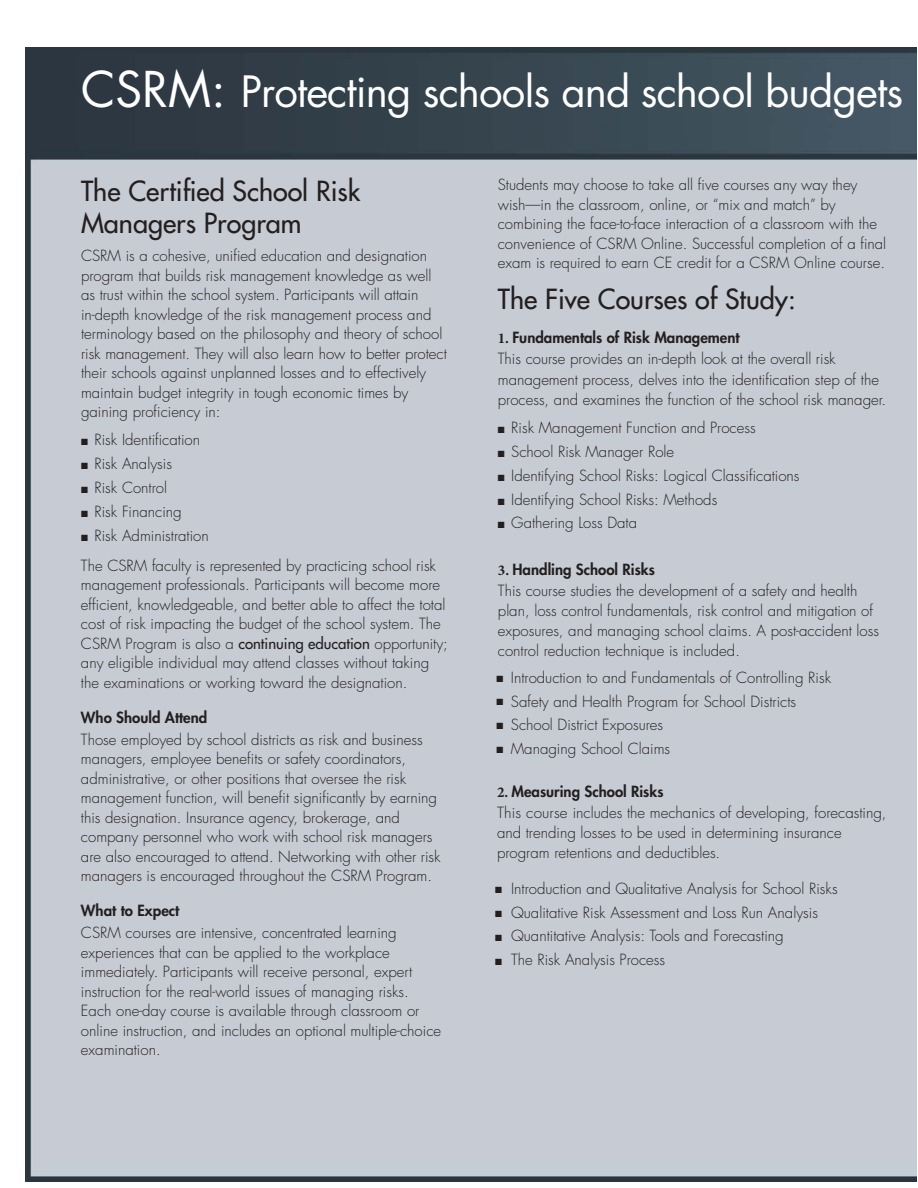
<style>
.page{position:relative;width:918px;height:1188px;background:#fff}
.page>*{position:absolute;margin:0;border:0;box-sizing:border-box;transform-origin:0 0}
.t1{font:42px "Futura";letter-spacing:-.02em;color:#fff}
.t2{font:27px/32.4px "Futura";color:#231f20}
.t3{font:300 15px/19.5px "Futura";color:#231f20}
.t4{font:800 15px "Futura";color:#231f20}
.s1{font-size:48px}
.s2{font-weight:400}
</style>
<div class="page">
<img style="left:25px;top:48px;width:891px;height:1134px">
<svg style="left:81px;top:439px;width:7px;height:6px"></svg>
<svg style="left:81px;top:463px;width:7px;height:6px"></svg>
<svg style="left:81px;top:487px;width:7px;height:6px"></svg>
<svg style="left:81px;top:510px;width:7px;height:7px"></svg>
<svg style="left:81px;top:534px;width:7px;height:7px"></svg>
<svg style="left:499px;top:334px;width:9px;height:9px"></svg>
<svg style="left:498px;top:427px;width:6px;height:6px"></svg>
<svg style="left:498px;top:451px;width:6px;height:6px"></svg>
<svg style="left:498px;top:474px;width:6px;height:7px"></svg>
<svg style="left:498px;top:498px;width:6px;height:7px"></svg>
<svg style="left:498px;top:522px;width:6px;height:6px"></svg>
<svg style="left:499px;top:566px;width:9px;height:9px"></svg>
<svg style="left:495px;top:887px;width:7px;height:6px"></svg>
<svg style="left:495px;top:911px;width:7px;height:6px"></svg>
<svg style="left:495px;top:935px;width:7px;height:6px"></svg>
<svg style="left:495px;top:958px;width:7px;height:7px"></svg>
<svg style="left:498px;top:787px;width:10px;height:10px"></svg>
<svg style="left:497px;top:675px;width:6px;height:7px"></svg>
<svg style="left:497px;top:699px;width:6px;height:6px"></svg>
<svg style="left:497px;top:723px;width:6px;height:6px"></svg>
<svg style="left:497px;top:747px;width:6px;height:6px"></svg>
<h1 class="t1" style="left:81px;top:72px;width:824px"><span class="s1">CSRM:</span> Protecting schools and school budgets</h1>
<h2 class="t2" style="left:81px;top:176px;width:281px">The Certified School Risk<br>Managers Program</h2>
<p class="t3" style="left:81px;top:247px;width:367px">CSRM is a cohesive, unified education and designation program that builds risk management knowledge as well as trust within the school system. Participants will attain in-depth knowledge of the risk management process and terminology based on the philosophy and theory of school risk management. They will also learn how to better protect their schools against unplanned losses and to effectively maintain budget integrity in tough economic times by gaining proficiency in:</p>
<p class="t3" style="left:94px;top:429px;width:116px;line-height:23.9px">Risk Identification<br>Risk Analysis<br>Risk Control<br>Risk Financing<br>Risk Administration</p>
<p class="t3" style="left:81px;top:557px;width:368px">The CSRM faculty is represented by practicing school risk management professionals. Participants will become more efficient, knowledgeable, and better able to affect the total cost of risk impacting the budget of the school system. The CSRM Program is also a <span class="s2">continuing education</span> opportunity; any eligible individual may attend classes without taking the examinations or working toward the designation.</p>
<p class="t4" style="left:81px;top:710px;width:128px">Who Should Attend</p>
<p class="t3" style="left:81px;top:731px;width:361px">Those employed by school districts as risk and business managers, employee benefits or safety coordinators, administrative, or other positions that oversee the risk management function, will benefit significantly by earning this designation. Insurance agency, brokerage, and company personnel who work with school risk managers are also encouraged to attend. Networking with other risk managers is encouraged throughout the CSRM Program.</p>
<p class="t4" style="left:81px;top:904px;width:100px">What to Expect</p>
<p class="t3" style="left:81px;top:924px;width:362px">CSRM courses are intensive, concentrated learning experiences that can be applied to the workplace immediately. Participants will receive personal, expert instruction for the real-world issues of managing risks.<br>Each one-day course is available through classroom or online instruction, and includes an optional multiple-choice examination.</p>
<p class="t3" style="left:498px;top:176px;width:390px">Students may choose to take all five courses any way they wish—in the classroom, online, or “mix and match” by combining the face-to-face interaction of a classroom with the convenience of CSRM Online. Successful completion of a final exam is required to earn CE credit for a CSRM Online course.</p>
<h2 class="t2" style="left:498px;top:285px;width:299px">The Five Courses of Study:</h2>
<p class="t4" style="left:512px;top:331px;width:229px">Fundamentals of Risk Management</p>
<p class="t3" style="left:498px;top:350px;width:390px;line-height:20.4px">This course provides an in-depth look at the overall risk management process, delves into the identification step of the process, and examines the function of the school risk manager.</p>
<p class="t3" style="left:511px;top:417px;width:290px;line-height:23.9px">Risk Management Function and Process School Risk Manager Role<br>Identifying School Risks: Logical Classifications Identifying School Risks: Methods<br>Gathering Loss Data</p>
<p class="t4" style="left:513px;top:562px;width:144px">Handling School Risks</p>
<p class="t3" style="left:498px;top:582px;width:383px;line-height:20.1px">This course studies the development of a safety and health plan, loss control fundamentals, risk control and mitigation of exposures, and managing school claims. A post-accident loss control reduction technique is included.</p>
<p class="t3" style="left:511px;top:667px;width:322px;line-height:23.9px">Introduction to and Fundamentals of Controlling Risk Safety and Health Program for School Districts School District Exposures<br>Managing School Claims</p>
<p class="t4" style="left:512px;top:784px;width:153px">Measuring School Risks</p>
<p class="t3" style="left:497px;top:803px;width:391px;line-height:20.4px">This course includes the mechanics of developing, forecasting, and trending losses to be used in determining insurance program retentions and deductibles.</p>
<p class="t3" style="left:511px;top:878px;width:328px;line-height:23.9px">Introduction and Qualitative Analysis for School Risks Qualitative Risk Assessment and Loss Run Analysis Quantitative Analysis: Tools and Forecasting<br>The Risk Analysis Process</p>
</div>
